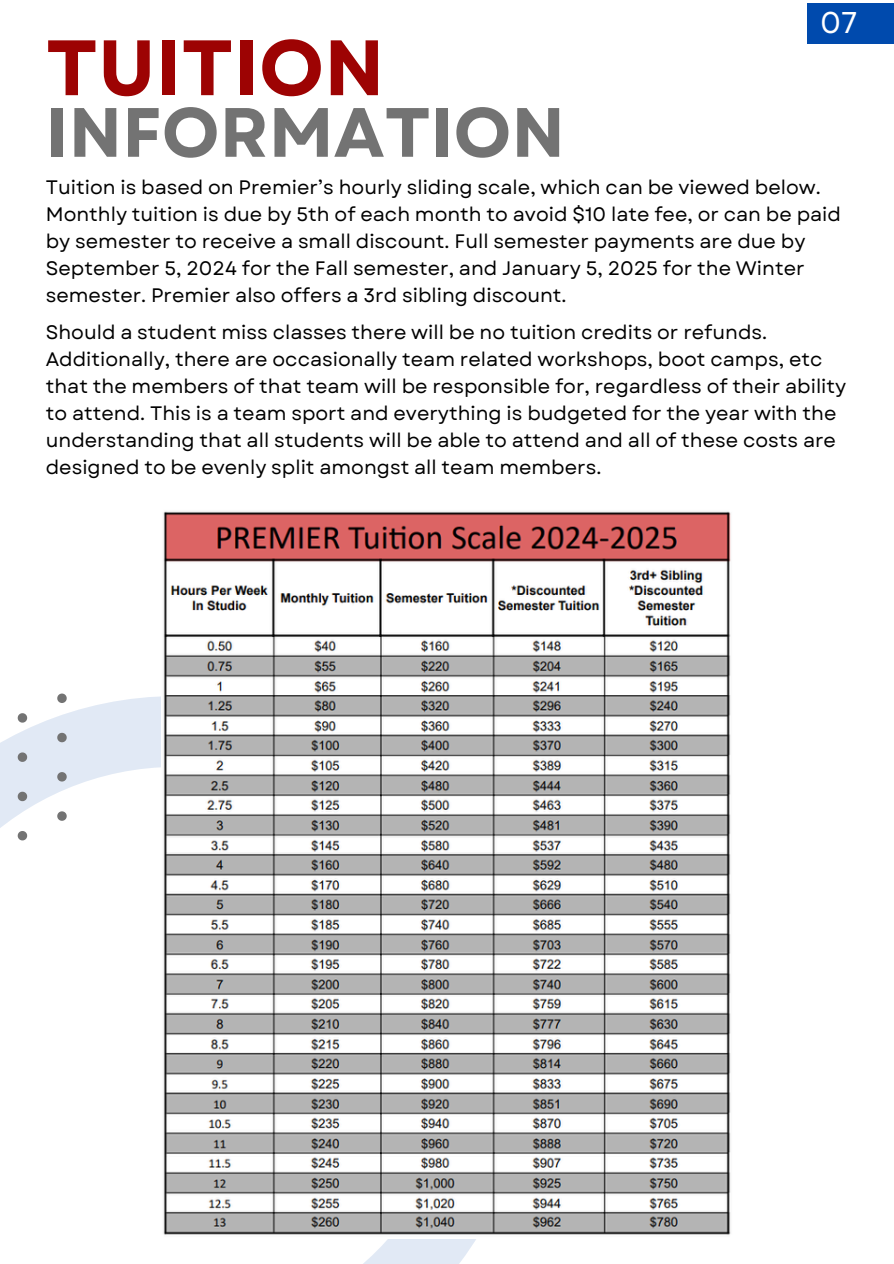
<style>
.page{position:relative;width:894px;height:1264px;background:#fff}
.page>*{position:absolute;margin:0;border:0;box-sizing:border-box;transform-origin:0 0}
.t1{font:700 78.3px "Garet";color:#9d0303}
.t2{font:700 69.6px "Garet";color:#737373}
.t3{font:30px "Garet";color:#fff}
.t4{font:19.5px/27px "Garet";color:#000}
</style>
<div class="page">
<svg style="left:0;top:696px;width:476px;height:567px"></svg>
<svg style="left:18px;top:831px;width:9px;height:9px"></svg>
<svg style="left:18px;top:791px;width:9px;height:10px"></svg>
<svg style="left:18px;top:752px;width:9px;height:10px"></svg>
<svg style="left:18px;top:713px;width:9px;height:9px"></svg>
<svg style="left:57px;top:811px;width:10px;height:9px"></svg>
<svg style="left:57px;top:772px;width:10px;height:9px"></svg>
<svg style="left:57px;top:732px;width:10px;height:10px"></svg>
<svg style="left:57px;top:693px;width:10px;height:10px"></svg>
<div style="left:807px;top:3px;width:86px;height:40px;background:#004aad"></div>
<img style="left:161px;top:511px;width:570px;height:727px">
<p class="t3" style="left:820px;top:0;width:39px">07</p>
<h2 class="t1" style="left:46px;top:11px;width:340px">TUITION</h2>
<p class="t2" style="left:46px;top:82px;width:520px">INFORMATION</p>
<p class="t4" style="left:46px;top:174px;width:796px">Tuition is based on Premier’s hourly sliding scale, which can be viewed below.<br>Monthly tuition is due by 5th of each month to avoid $10 late fee, or can be paid by semester to receive a small discount. Full semester payments are due by September 5, 2024 for the Fall semester, and January 5, 2025 for the Winter semester. Premier also offers a 3rd sibling discount.</p>
<p class="t4" style="left:46px;top:318px;width:801px">Should a student miss classes there will be no tuition credits or refunds.<br>Additionally, there are occasionally team related workshops, boot camps, etc that the members of that team will be responsible for, regardless of their ability to attend. This is a team sport and everything is budgeted for the year with the understanding that all students will be able to attend and all of these costs are designed to be evenly split amongst all team members.</p>
</div>
